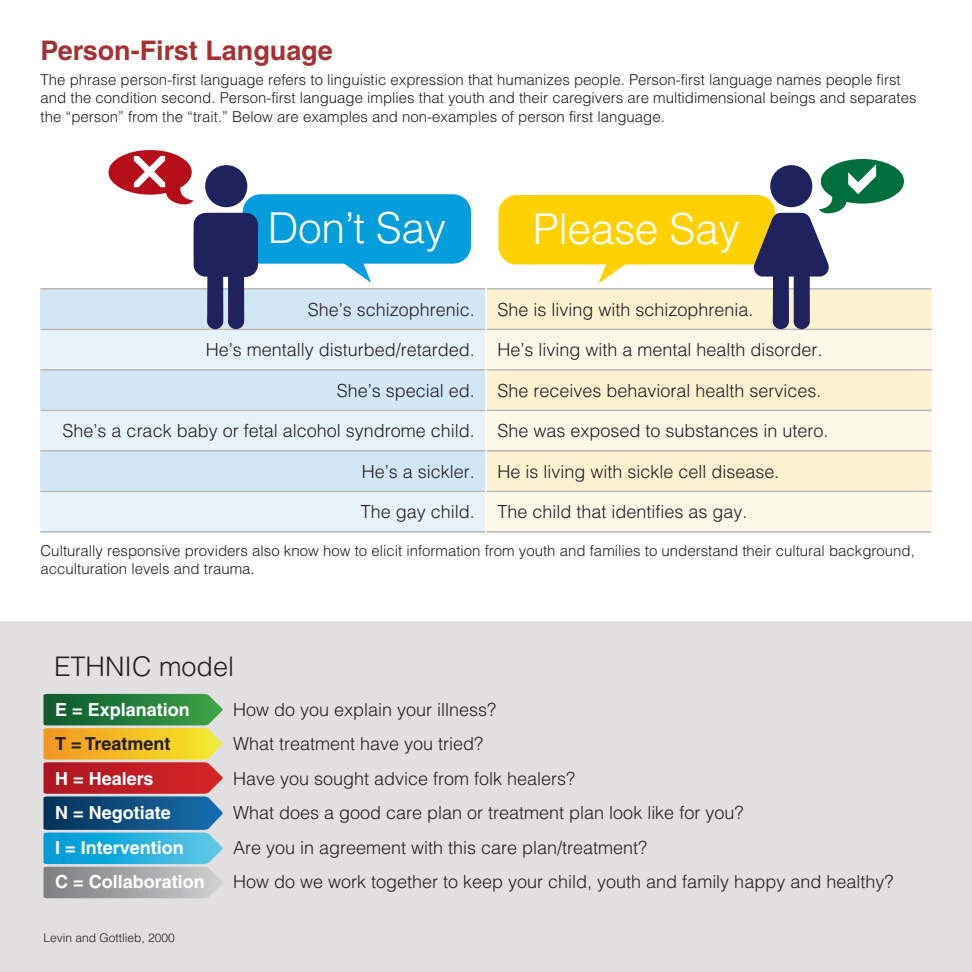
<style>
.page{position:relative;width:972px;height:972px;background:#fff}
.page>*{position:absolute;margin:0;border:0;box-sizing:border-box;transform-origin:0 0}
.t1{font:300 42.6px "Helvetica LT Std";letter-spacing:-.01em;color:#fff}
.t2{font:700 27px "Helvetica";color:#a73035}
.t3{font:300 27px "Helvetica";color:#231f20}
.t4{font:300 18px "Helvetica";color:#231f20}
.t5{font:700 18px "Helvetica";color:#fff}
.t6{font:700 18px "Helvetica";color:#231f20}
.t7{font:300 15px/18.8px "Helvetica";color:#231f20}
.t8{font:300 12px "Helvetica";color:#231f20}
</style>
<div class="page">
<div style="left:486px;top:288px;width:445px;height:43px;background:#fcf2d2"></div>
<div style="left:486px;top:329px;width:445px;height:42px;background:#fdf8e8"></div>
<div style="left:486px;top:369px;width:445px;height:43px;background:#fcf2d2"></div>
<div style="left:486px;top:410px;width:445px;height:42px;background:#fdf8e8"></div>
<div style="left:486px;top:450px;width:445px;height:43px;background:#fcf2d2"></div>
<div style="left:486px;top:491px;width:445px;height:42px;background:#fdf8e8"></div>
<div style="left:40px;top:288px;width:446px;height:43px;background:#d2e6f5"></div>
<div style="left:40px;top:329px;width:446px;height:42px;background:#e8f2f9"></div>
<div style="left:40px;top:369px;width:446px;height:43px;background:#d2e6f5"></div>
<div style="left:40px;top:410px;width:446px;height:42px;background:#e8f2f9"></div>
<div style="left:40px;top:450px;width:446px;height:43px;background:#d2e6f5"></div>
<div style="left:40px;top:491px;width:446px;height:42px;background:#e8f2f9"></div>
<hr style="left:40px;top:288px;width:891px;height:2px;background:#bab7b7">
<hr style="left:40px;top:329px;width:891px;height:1px;background:#bab7b7">
<hr style="left:40px;top:369px;width:891px;height:2px;background:#bab7b7">
<hr style="left:40px;top:410px;width:891px;height:1px;background:#bab7b7">
<hr style="left:40px;top:450px;width:891px;height:2px;background:#bab7b7">
<hr style="left:40px;top:491px;width:891px;height:1px;background:#bab7b7">
<hr style="left:40px;top:531px;width:891px;height:2px;background:#bab7b7">
<div style="left:0;top:621px;width:972px;height:351px;background:#e1dfdf"></div>
<svg style="left:44px;top:694px;width:179px;height:204px;background:#7d8878"></svg>
<div style="left:243px;top:194px;width:228px;height:70px;background:#069ddc;border-radius:18px"></div>
<svg style="left:343px;top:263px;width:28px;height:20px"></svg>
<div style="left:205px;top:165px;width:42px;height:42px;background:#1f225c;border-radius:50%"></div>
<svg style="left:194px;top:213px;width:64px;height:116px"></svg>
<svg style="left:109px;top:150px;width:85px;height:54px"></svg>
<div style="left:498px;top:195px;width:277px;height:69px;background:#fed105;border-radius:18px"></div>
<svg style="left:598px;top:264px;width:29px;height:20px"></svg>
<svg style="left:752px;top:159px;width:152px;height:170px"></svg>
<hr style="left:485px;top:282px;width:2px;height:254px;background:#fff">
<h2 class="t2" style="left:40px;top:40px;width:294px">Person-First Language</h2>
<p class="t7" style="left:40px;top:69px;width:878px">The phrase person-first language refers to linguistic expression that humanizes people. Person-first language names people first and the condition second. Person-first language implies that youth and their caregivers are multidimensional beings and separates the “person” from the “trait.” Below are examples and non-examples of person first language.</p>
<h1 class="t1" style="left:268px;top:212px;width:180px">Don’t Say</h1>
<h1 class="t1" style="left:533px;top:213px;width:208px">Please Say</h1>
<p class="t4" style="left:308px;top:294px;width:169px">She’s schizophrenic.</p>
<p class="t4" style="left:497px;top:294px;width:258px">She is living with schizophrenia.</p>
<p class="t4" style="left:206px;top:335px;width:271px">He’s mentally disturbed/retarded.</p>
<p class="t4" style="left:497px;top:335px;width:327px">He’s living with a mental health disorder.</p>
<p class="t4" style="left:337px;top:375px;width:140px">She’s special ed.</p>
<p class="t4" style="left:497px;top:375px;width:326px">She receives behavioral health services.</p>
<p class="t4" style="left:63px;top:416px;width:414px">She’s a crack baby or fetal alcohol syndrome child.</p>
<p class="t4" style="left:497px;top:416px;width:333px">She was exposed to substances in utero.</p>
<p class="t4" style="left:362px;top:456px;width:115px">He’s a sickler.</p>
<p class="t4" style="left:497px;top:456px;width:284px">He is living with sickle cell disease.</p>
<p class="t4" style="left:361px;top:497px;width:116px">The gay child.</p>
<p class="t4" style="left:497px;top:497px;width:252px">The child that identifies as gay.</p>
<p class="t7" style="left:40px;top:541px;width:876px;line-height:18px">Culturally responsive providers also know how to elicit information from youth and families to understand their cultural background, acculturation levels and trauma.</p>
<h2 class="t3" style="left:54px;top:643px;width:182px">ETHNIC model</h2>
<p class="t5" style="left:55px;top:703px;width:136px">E = Explanation</p>
<p class="t4" style="left:233px;top:694px;width:265px">How do you explain your illness?</p>
<p class="t6" style="left:55px;top:737px;width:117px">T = Treatment</p>
<p class="t4" style="left:233px;top:729px;width:252px">What treatment have you tried?</p>
<p class="t5" style="left:55px;top:772px;width:100px">H = Healers</p>
<p class="t4" style="left:233px;top:763px;width:344px">Have you sought advice from folk healers?</p>
<p class="t5" style="left:55px;top:806px;width:117px">N = Negotiate</p>
<p class="t4" style="left:233px;top:798px;width:512px">What does a good care plan or treatment plan look like for you?</p>
<p class="t5" style="left:55px;top:841px;width:130px">I = Intervention</p>
<p class="t4" style="left:233px;top:832px;width:416px">Are you in agreement with this care plan/treatment?</p>
<p class="t5" style="left:55px;top:875px;width:151px">C = Collaboration</p>
<p class="t4" style="left:233px;top:867px;width:662px">How do we work together to keep your child, youth and family happy and healthy?</p>
<p class="t8" style="left:44px;top:927px;width:133px">Levin and Gottlieb, 2000</p>
</div>
